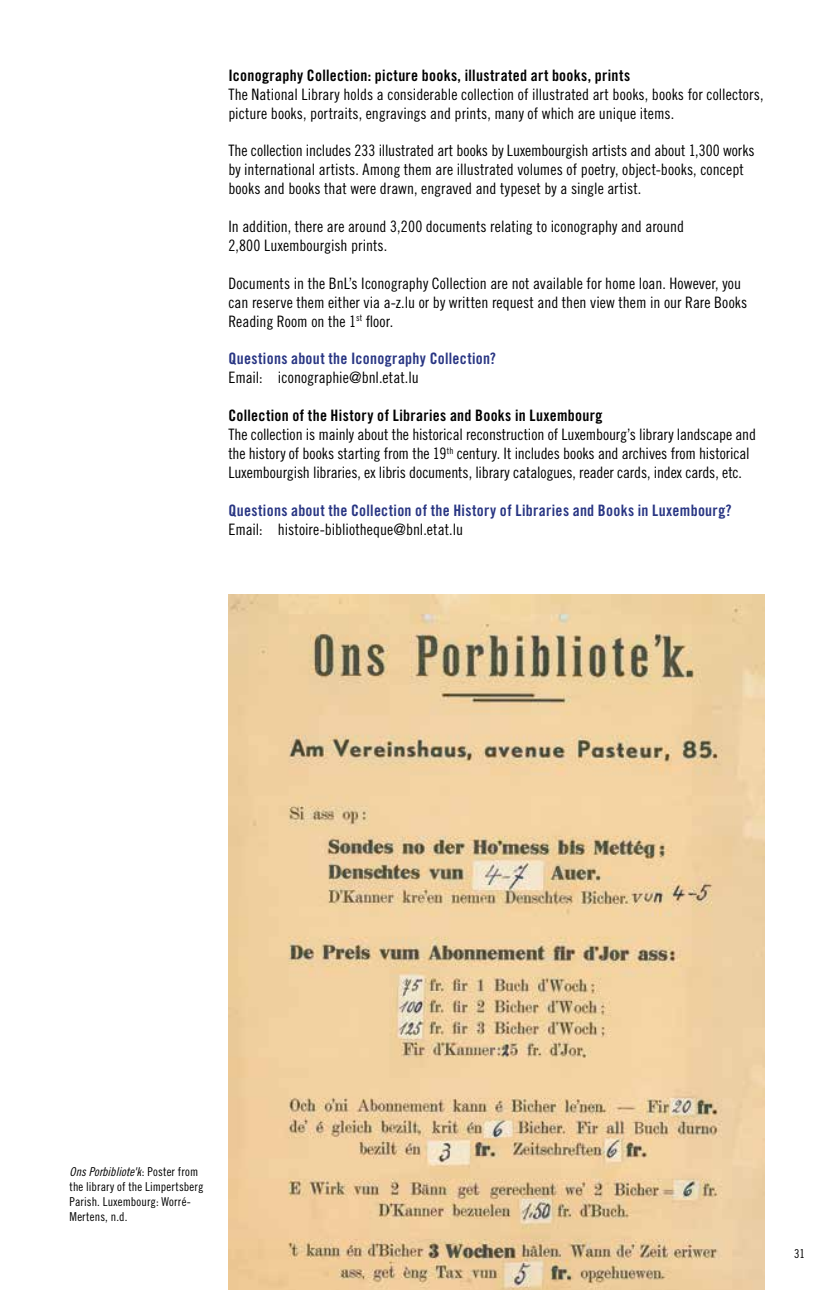
<style>
.page{position:relative;width:834px;height:1290px;background:#fff}
.page>*{position:absolute;margin:0;border:0;box-sizing:border-box;transform-origin:0 0}
.t1{font:15.75px/18.9px "Trade Gothic LT Std Cn 18";color:#000}
.t2{font:15.75px "Trade Gothic LT Std Bd Cn 20";letter-spacing:.02em;color:#000}
.t3{font:15.75px "Trade Gothic LT Std Bd Cn 20";letter-spacing:.02em;color:#283583}
.t4{font:12.25px/14.7px "Trade Gothic LT Std Cn 18";letter-spacing:.015em;color:#000}
.t5{font:12.25px "Trade Gothic LT Std Cn 18 Obl";color:#000}
.s1{font-family:"Trade Gothic LT Std Cn 18"}
</style>
<div class="page">
<img style="left:228px;top:594px;width:536px;height:696px">
<p class="t2" style="left:228px;top:66px;width:403px">Iconography Collection: picture books, illustrated art books, prints</p>
<p class="t1" style="left:228px;top:84px;width:536px">The National Library holds a considerable collection of illustrated art books, books for collectors, picture books, portraits, engravings and prints, many of which are unique items.</p>
<p class="t1" style="left:228px;top:141px;width:527px">The collection includes 233 illustrated art books by Luxembourgish artists and about 1,300 works by international artists. Among them are illustrated volumes of poetry, object-books, concept books and books that were drawn, engraved and typeset by a single artist.</p>
<p class="t1" style="left:228px;top:217px;width:457px">In addition, there are around 3,200 documents relating to iconography and around<br>2,800 Luxembourgish prints.</p>
<p class="t1" style="left:228px;top:273px;width:520px">Documents in the BnL’s Iconography Collection are not available for home loan. However, you can reserve them either via a-z.lu or by written request and then view them in our Rare Books<br>Reading Room on the 1<sup>st</sup> floor.</p>
<p class="t3" style="left:228px;top:349px;width:269px">Questions about the Iconography Collection?</p>
<p class="t1" style="left:228px;top:368px;width:192px">Email: iconographie@bnl.etat.lu</p>
<p class="t2" style="left:228px;top:406px;width:375px">Collection of the History of Libraries and Books in Luxembourg</p>
<p class="t1" style="left:228px;top:425px;width:529px">The collection is mainly about the historical reconstruction of Luxembourg’s library landscape and the history of books starting from the 19<sup>th</sup> century. It includes books and archives from historical<br>Luxembourgish libraries, ex libris documents, library catalogues, reader cards, index cards, etc.</p>
<p class="t3" style="left:228px;top:500px;width:504px">Questions about the Collection of the History of Libraries and Books in Luxembourg?</p>
<p class="t1" style="left:228px;top:519px;width:236px">Email: histoire-bibliotheque@bnl.etat.lu</p>
<p class="t5" style="left:69px;top:1165px;width:130px">Ons Porbibliote'k<span class="s1">: Poster from</span></p>
<p class="t4" style="left:69px;top:1179px;width:135px">the library of the Limpertsberg<br>Parish. Luxembourg: Worré-<br>Mertens, n.d.</p>
<p class="t4" style="left:794px;top:1246px;width:12px">31</p>
</div>
